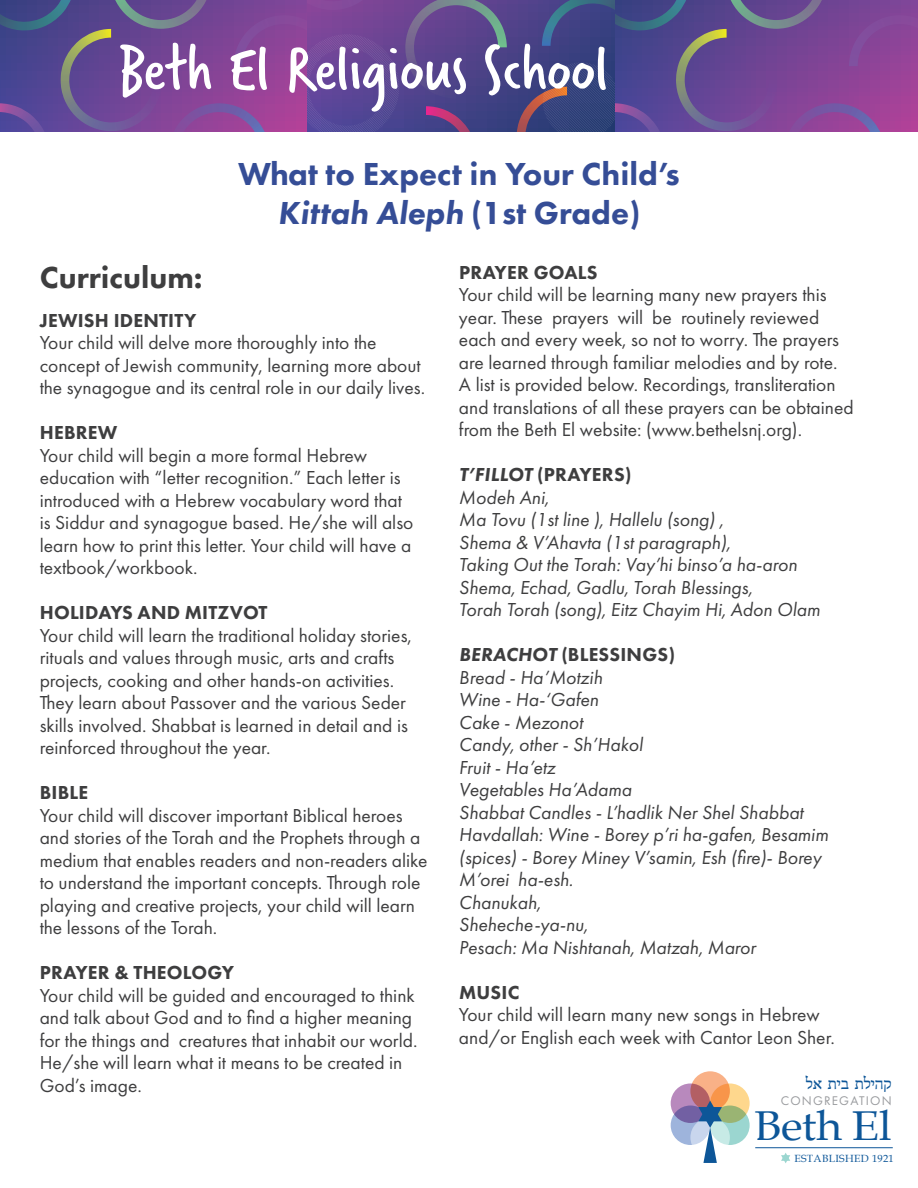
<style>
.page{position:relative;width:918px;height:1188px;background:#fff}
.page>*{position:absolute;margin:0;border:0;box-sizing:border-box;transform-origin:0 0}
.t1{font:67.8px "Verveine";letter-spacing:-.005em;color:#fff}
.t2{font:41.7px "Book Antiqua";letter-spacing:-.01em;color:#0d5698;scale:1.07 1}
.t3{font:800 33px/39px "Futura PT";color:#354d96;text-align:center}
.t4{font:800 31.5px "Futura PT";color:#3e3e3f}
.t5{font:19.5px/22.5px "Futura PT";color:#3e3e3f}
.t6{font:italic 19.5px/22.5px "Futura PT";color:#3e3e3f}
.t7{font:800 19.5px "Futura PT";letter-spacing:.01em;color:#3e3e3f}
.t8{font:18.75px "Adobe Hebrew";color:#0d5698}
.t9{font:13.05px "Futura PT";letter-spacing:.09em;color:#999b9e}
.t10{font:10.5px "Book Antiqua";letter-spacing:.03em;color:#0d5698}
.s1{font-style:italic}
.s2{font-weight:800}
.s3{font-weight:800;font-style:normal}
</style>
<div class="page">
<svg style="left:0;top:0;width:918px;height:132px;background:#684990"></svg>
<div style="left:690px;top:1071px;width:40px;height:40px;background:#f9b187;border-radius:50%"></div>
<svg style="left:671px;top:1083px;width:39px;height:40px"></svg>
<svg style="left:671px;top:1106px;width:39px;height:39px"></svg>
<div style="left:710px;top:1106px;width:40px;height:39px;background:#9bd6d0;border-radius:50%"></div>
<svg style="left:710px;top:1083px;width:40px;height:40px"></svg>
<svg style="left:690px;top:1118px;width:40px;height:39px"></svg>
<svg style="left:698px;top:1101px;width:24px;height:62px"></svg>
<hr style="left:755px;top:1147px;width:138px;height:1px;background:#0d5698">
<svg style="left:781px;top:1153px;width:9px;height:10px"></svg>
<h1 class="t1" style="left:118px;top:22px;width:492px">Beth El Religious School</h1>
<h3 class="t3" style="left:238px;top:154px;width:443px">What to Expect in Your Child’s<br><span class="s1">Kittah Aleph</span> (1st Grade)</h3>
<p class="t7" style="left:459px;top:260px;width:140px">PRAYER GOALS</p>
<p class="t5" style="left:459px;top:283px;width:396px">Your child will be learning many new prayers this year. These prayers will be routinely reviewed each and every week, so not to worry. The prayers are learned through familiar melodies and by rote.<br>A list is provided below. Recordings, transliteration and translations of all these prayers can be obtained from the Beth El website: (www.bethelsnj.org).</p>
<p class="t6" style="left:459px;top:463px;width:363px"><span class="s2">T’FILLOT</span> <span class="s3">(PRAYERS)<br></span>Modeh Ani,<br>Ma Tovu (1st line ), Hallelu (song) ,<br>Shema &amp; V’Ahavta (1st paragraph),<br>Taking Out the Torah: Vay’hi binso’a ha-aron<br>Shema, Echad, Gadlu, Torah Blessings,<br>Torah Torah (song), Eitz Chayim Hi, Adon Olam</p>
<p class="t6" style="left:459px;top:643px;width:371px"><span class="s2">BERACHOT</span> <span class="s3">(BLESSINGS)<br></span>Bread - Ha’Motzih<br>Wine - Ha-‘Gafen<br>Cake - Mezonot<br>Candy, other - Sh’Hakol<br>Fruit - Ha’etz<br>Vegetables Ha’Adama<br>Shabbat Candles - L’hadlik Ner Shel Shabbat<br>Havdallah: Wine - Borey p’ri ha-gafen, Besamim (spices) - Borey Miney V’samin, Esh (fire)- Borey<br>M’orei ha-esh.<br>Chanukah,<br>Sheheche-ya-nu,<br>Pesach: Ma Nishtanah, Matzah, Maror</p>
<p class="t7" style="left:459px;top:980px;width:62px">MUSIC</p>
<p class="t5" style="left:459px;top:1003px;width:377px">Your child will learn many new songs in Hebrew and/or English each week with Cantor Leon Sher.</p>
<h3 class="t4" style="left:40px;top:257px;width:165px">Curriculum:</h3>
<p class="t7" style="left:40px;top:308px;width:158px">JEWISH IDENTITY</p>
<p class="t5" style="left:40px;top:331px;width:387px">Your child will delve more thoroughly into the concept of Jewish community, learning more about the synagogue and its central role in our daily lives.</p>
<p class="t7" style="left:40px;top:420px;width:79px">HEBREW</p>
<p class="t5" style="left:40px;top:444px;width:375px">Your child will begin a more formal Hebrew education with “letter recognition.” Each letter is introduced with a Hebrew vocabulary word that is Siddur and synagogue based. He/she will also learn how to print this letter. Your child will have a textbook/workbook.</p>
<p class="t7" style="left:40px;top:601px;width:229px">HOLIDAYS AND MITZVOT</p>
<p class="t5" style="left:40px;top:624px;width:374px">Your child will learn the traditional holiday stories, rituals and values through music, arts and crafts projects, cooking and other hands-on activities.<br>They learn about Passover and the various Seder skills involved. Shabbat is learned in detail and is reinforced throughout the year.</p>
<p class="t7" style="left:40px;top:781px;width:50px">BIBLE</p>
<p class="t5" style="left:40px;top:804px;width:389px">Your child will discover important Biblical heroes and stories of the Torah and the Prophets through a medium that enables readers and non-readers alike to understand the important concepts. Through role playing and creative projects, your child will learn the lessons of the Torah.</p>
<p class="t7" style="left:40px;top:961px;width:196px">PRAYER &amp; THEOLOGY</p>
<p class="t5" style="left:40px;top:984px;width:379px">Your child will be guided and encouraged to think and talk about God and to find a higher meaning for the things and creatures that inhabit our world.<br>He/she will learn what it means to be created in God’s image.</p>
<p class="t8" style="left:806px;top:1071px;width:88px">קהילתביתאל</p>
<p class="t9" style="left:781px;top:1093px;width:112px">CONGREGATION</p>
<h2 class="t2" style="left:754px;top:1097px;width:130px">Beth El</h2>
<p class="t10" style="left:794px;top:1151px;width:101px">ESTABLISHED 1921</p>
</div>
